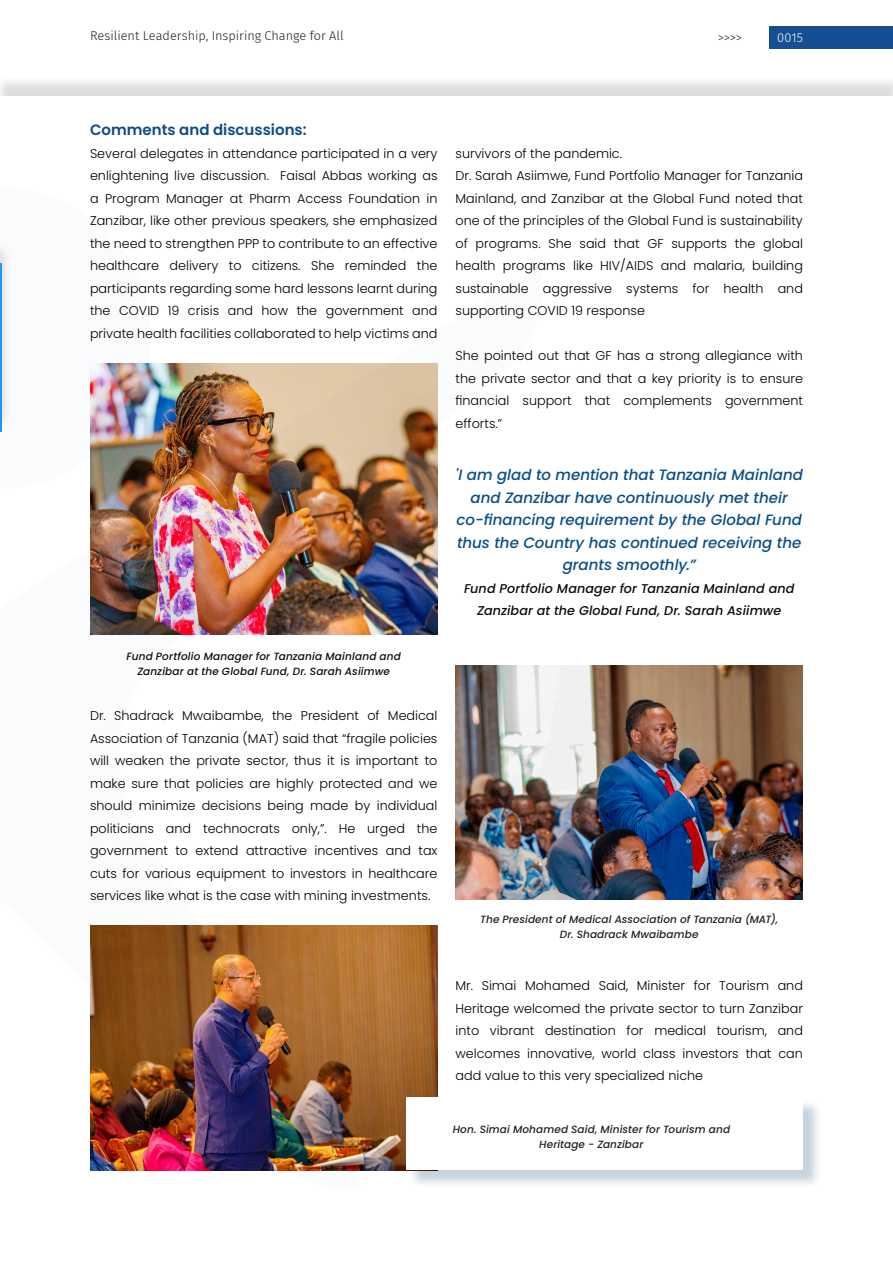
<style>
.page{position:relative;width:893px;height:1263px;background:#fff}
.page>*{position:absolute;margin:0;border:0;box-sizing:border-box;transform-origin:0 0}
.Caption_Text_5_10_Le{font:italic 500 15px/22.5px "Poppins";color:#094e88;text-align:center}
.Copy_Text_10_14_Full{font:600 15px "Poppins";color:#0f4c88}
.Copy_Text_10_14_Full-2{font:300 12.75px/22.5px "Poppins";color:#000;text-align:justify}
.Caption_Text_5_10_Le-2{font:italic 500 12.75px "Poppins";letter-spacing:.01em;color:#0d0c0c}
.t1{font:300 12.75px "Fira Sans";color:#231f20}
.t2{font:300 12.75px "Fira Sans";color:#fff}
.Headline_17_25_Left{font:italic 500 10.5px "Poppins";letter-spacing:.01em;color:#231f20}
.Caption_Text_5_10_Le-3{font:italic 500 10.5px "Poppins";letter-spacing:.015em;color:#0d0c0c}
</style>
<div class="page">
<div style="left:408px;top:1099px;width:413px;height:90px;background:#00406d;opacity:.23"></div>
<div style="left:406px;top:1097px;width:397px;height:73px;background:#fff"></div>
<div style="left:0;top:75px;width:893px;height:611px;background:#231f20;opacity:.15"></div>
<div style="left:0;top:96px;width:893px;height:594px;background:#fff"></div>
<img style="left:543px;top:666px;width:260px;height:234px">
<div style="left:769px;top:26px;width:124px;height:23px;background:#154e92"></div>
<img style="left:0;top:248px;width:543px;height:941px">
<p class="t1" style="left:90px;top:26px;width:255px">Resilient Leadership, Inspiring Change for All</p>
<p class="t1" style="left:718px;top:28px;width:26px">&gt;&gt;&gt;&gt;</p>
<p class="t2" style="left:777px;top:28px;width:27px">0015</p>
<p class="Copy_Text_10_14_Full" style="left:90px;top:121px;width:218px">Comments and discussions:</p>
<p class="Copy_Text_10_14_Full-2" style="left:90px;top:142px;width:349px">Several delegates in attendance participated in a very enlightening live discussion. Faisal Abbas working as a Program Manager at Pharm Access Foundation in Zanzibar, like other previous speakers, she emphasized the need to strengthen PPP to contribute to an effective healthcare delivery to citizens. She reminded the participants regarding some hard lessons learnt during the COVID 19 crisis and how the government and private health facilities collaborated to help victims and</p>
<p class="Copy_Text_10_14_Full-2" style="left:455px;top:142px;width:168px">survivors of the pandemic.</p>
<p class="Copy_Text_10_14_Full-2" style="left:455px;top:164px;width:349px">Dr. Sarah Asiimwe, Fund Portfolio Manager for Tanzania Mainland, and Zanzibar at the Global Fund noted that one of the principles of the Global Fund is sustainability of programs. She said that GF supports the global health programs like HIV/AIDS and malaria, building sustainable aggressive systems for health and supporting COVID 19 response</p>
<p class="Copy_Text_10_14_Full-2" style="left:455px;top:344px;width:349px">She pointed out that GF has a strong allegiance with the private sector and that a key priority is to ensure financial support that complements government efforts.”</p>
<p class="Caption_Text_5_10_Le-3" style="left:126px;top:650px;width:276px">Fund Portfolio Manager for Tanzania Mainland and</p>
<p class="Caption_Text_5_10_Le-3" style="left:137px;top:665px;width:254px">Zanzibar at the Global Fund, Dr. Sarah Asiimwe</p>
<p class="Copy_Text_10_14_Full-2" style="left:90px;top:704px;width:349px">Dr. Shadrack Mwaibambe, the President of Medical Association of Tanzania (MAT) said that “fragile policies will weaken the private sector, thus it is important to make sure that policies are highly protected and we should minimize decisions being made by individual politicians and technocrats only,”. He urged the government to extend attractive incentives and tax cuts for various equipment to investors in healthcare services like what is the case with mining investments.</p>
<p class="Caption_Text_5_10_Le" style="left:455px;top:464px;width:349px">'I am glad to mention that Tanzania Mainland and Zanzibar have continuously met their co-financing requirement by the Global Fund thus the Country has continued receiving the grants smoothly.”</p>
<p class="Caption_Text_5_10_Le-2" style="left:464px;top:581px;width:332px">Fund Portfolio Manager for Tanzania Mainland and</p>
<p class="Caption_Text_5_10_Le-2" style="left:477px;top:603px;width:306px">Zanzibar at the Global Fund, Dr. Sarah Asiimwe</p>
<p class="Headline_17_25_Left" style="left:480px;top:913px;width:299px">The President of Medical Association of Tanzania (MAT),</p>
<p class="Headline_17_25_Left" style="left:560px;top:928px;width:140px">Dr. Shadrack Mwaibambe</p>
<p class="Copy_Text_10_14_Full-2" style="left:455px;top:974px;width:349px">Mr. Simai Mohamed Said, Minister for Tourism and Heritage welcomed the private sector to turn Zanzibar into vibrant destination for medical tourism, and welcomes innovative, world class investors that can add value to this very specialized niche</p>
<p class="Headline_17_25_Left" style="left:453px;top:1123px;width:279px">Hon. Simai Mohamed Said, Minister for Tourism and</p>
<p class="Headline_17_25_Left" style="left:539px;top:1138px;width:106px">Heritage - Zanzibar</p>
</div>
